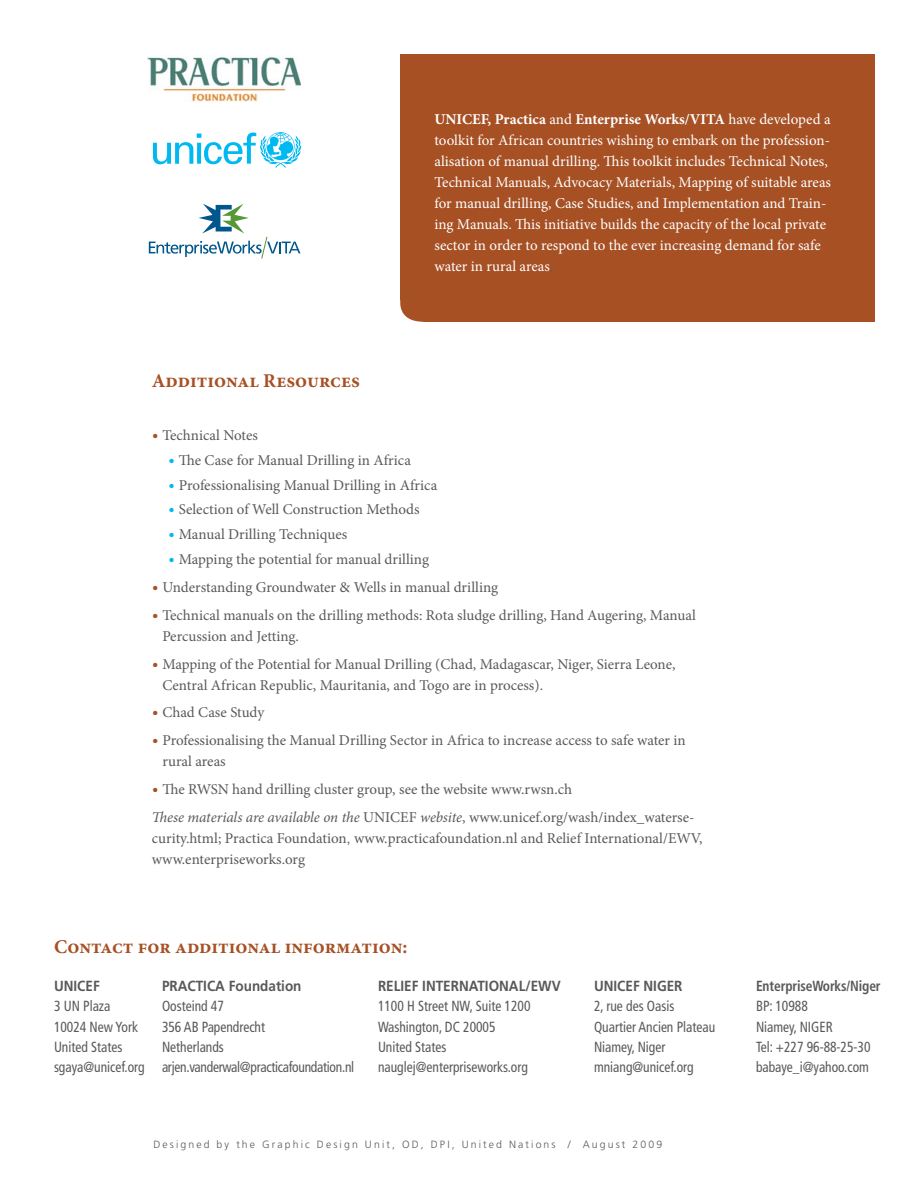
<style>
.page{position:relative;width:918px;height:1188px;background:#fff}
.page>*{position:absolute;margin:0;border:0;box-sizing:border-box;transform-origin:0 0}
.t1{font:700 19.5px "Minion Pro";color:#a65024}
.t2{font:15px/21px "Minion Pro";color:#58595b}
.t3{font:15px/21px "Minion Pro";color:#fff}
.t4{font:condensed 14.7px "Frutiger LT Std";color:#58595b;scale:.92 1}
.t5{font:700 14.7px "Frutiger LT Std";color:#58595b;scale:.92 1}
.t6{font:condensed 14.7px "Frutiger LT Std";letter-spacing:-.02em;color:#58595b;scale:.92 1}
.t7{font:700 condensed 14.7px "Frutiger LT Std";letter-spacing:-.01em;color:#58595b;scale:.92 1}
.t8{font:300 10.5px "Frutiger LT Std";letter-spacing:.2em;color:#58595b}
.s1{font-weight:700}
.s2{color:#58595b}
.s3{font-family:"Helvetica";font-size:19.5px;color:#a65024}
.s4{font-family:"Helvetica";font-size:19.5px;color:#00b9f1}
.s5{font-style:italic}
.s6{font-family:"Helvetica";font-size:13.5px}
</style>
<div class="page">
<div style="left:400px;top:54px;width:475px;height:268px;background:#a65024"></div>
<svg style="left:153px;top:132px;width:148px;height:36px"></svg>
<svg style="left:149px;top:204px;width:152px;height:55px"></svg>
<img style="left:148px;top:57px;width:153px;height:45px">
<svg style="left:400px;top:300px;width:24px;height:22px"></svg>
<h1 class="t1" style="left:152px;top:367px;width:210px">Additional Resources</h1>
<p class="t3" style="left:434px;top:109px;width:398px"><span class="s1">UNICEF, Practica</span> and <span class="s1">Enterprise Works/VITA</span> have developed a toolkit for African countries wishing to embark on the profession&shy;alisation of manual drilling. This toolkit includes Technical Notes, Technical Manuals, Advocacy Materials, Mapping of suitable areas for manual drilling, Case Studies, and Implementation and Train&shy;ing Manuals. This initiative builds the capacity of the local private sector in order to respond to the ever increasing demand for safe water in rural areas<span class="s2">.</span></p>
<p class="t2" style="left:152px;top:425px;width:108px"><span class="s3">•</span> Technical Notes</p>
<p class="t2" style="left:168px;top:450px;width:244px"><span class="s4">•</span> The Case for Manual Drilling in Africa</p>
<p class="t2" style="left:168px;top:474px;width:270px"><span class="s4">•</span> Professionalising Manual Drilling in Africa</p>
<p class="t2" style="left:168px;top:499px;width:253px"><span class="s4">•</span> Selection of Well Construction Methods</p>
<p class="t2" style="left:168px;top:524px;width:180px"><span class="s4">•</span> Manual Drilling Techniques</p>
<p class="t2" style="left:168px;top:549px;width:262px"><span class="s4">•</span> Mapping the potential for manual drilling</p>
<p class="t2" style="left:152px;top:577px;width:348px"><span class="s3">•</span> Understanding Groundwater &amp; Wells in manual drilling</p>
<p class="t2" style="left:162px;top:605px;width:535px;text-indent:-11px"><span class="s3">•</span> Technical manuals on the drilling methods: Rota sludge drilling, Hand Augering, Manual<br>Percussion and Jetting.</p>
<p class="t2" style="left:162px;top:653px;width:515px;text-indent:-11px"><span class="s3">•</span> Mapping of the Potential for Manual Drilling (Chad, Madagascar, Niger, Sierra Leone,<br>Central African Republic, Mauritania, and Togo are in process).</p>
<p class="t2" style="left:152px;top:702px;width:114px"><span class="s3">•</span> Chad Case Study</p>
<p class="t2" style="left:162px;top:730px;width:525px;text-indent:-11px"><span class="s3">•</span> Professionalising the Manual Drilling Sector in Africa to increase access to safe water in rural areas</p>
<p class="t2" style="left:152px;top:775px;width:544px;line-height:27.8px"><span class="s3">•</span> The RWSN hand drilling cluster group, see the website www.rwsn.ch<br><span class="s5">These materials are available on the</span> UNICEF <span class="s5">website</span>, www.unicef.org/wash/index_waterse-</p>
<p class="t2" style="left:152px;top:827px;width:552px">curity.html; Practica Foundation<span class="s6">,</span> www.practicafoundation.nl and Relief International/EWV, www.enterpriseworks.org</p>
<h1 class="t1" style="left:54px;top:933px;width:355px">Contact for additional information:</h1>
<p class="t5" style="left:54px;top:977px;width:51px">UNICEF</p>
<p class="t5" style="left:162px;top:977px;width:153px">PRACTICA Foundation</p>
<p class="t5" style="left:378px;top:977px;width:200px">RELIEF INTERNATIONAL/EWV</p>
<p class="t5" style="left:594px;top:977px;width:98px">UNICEF NIGER</p>
<p class="t7" style="left:756px;top:977px;width:137px">EnterpriseWorks/Niger</p>
<p class="t4" style="left:54px;top:998px;width:63px">3 UN Plaza</p>
<p class="t4" style="left:162px;top:998px;width:69px">Oosteind 47</p>
<p class="t4" style="left:378px;top:998px;width:167px">1100 H Street NW, Suite 1200</p>
<p class="t4" style="left:594px;top:998px;width:89px">2, rue des Oasis</p>
<p class="t4" style="left:756px;top:998px;width:58px">BP: 10988</p>
<p class="t4" style="left:54px;top:1018px;width:93px">10024 New York</p>
<p class="t4" style="left:162px;top:1018px;width:114px">356 AB Papendrecht</p>
<p class="t4" style="left:378px;top:1018px;width:129px">Washington, DC 20005</p>
<p class="t4" style="left:594px;top:1018px;width:133px">Quartier Ancien Plateau</p>
<p class="t4" style="left:756px;top:1018px;width:85px">Niamey, NIGER</p>
<p class="t4" style="left:54px;top:1038px;width:76px">United States</p>
<p class="t4" style="left:162px;top:1038px;width:69px">Netherlands</p>
<p class="t4" style="left:378px;top:1038px;width:76px">United States</p>
<p class="t4" style="left:594px;top:1038px;width:79px">Niamey, Niger</p>
<p class="t4" style="left:756px;top:1038px;width:126px">Tel: +227 96-88-25-30</p>
<p class="t6" style="left:54px;top:1058px;width:328px">sgaya@unicef.org arjen.vanderwal@practicafoundation.nl</p>
<p class="t4" style="left:378px;top:1058px;width:165px">nauglej@enterpriseworks.org</p>
<p class="t4" style="left:594px;top:1058px;width:110px">mniang@unicef.org</p>
<p class="t4" style="left:756px;top:1058px;width:124px">babaye_i@yahoo.com</p>
<p class="t8" style="left:153px;top:1138px;width:510px">Designed by the Graphic Design Unit, OD, DPI, United Nations / August 2009</p>
</div>
